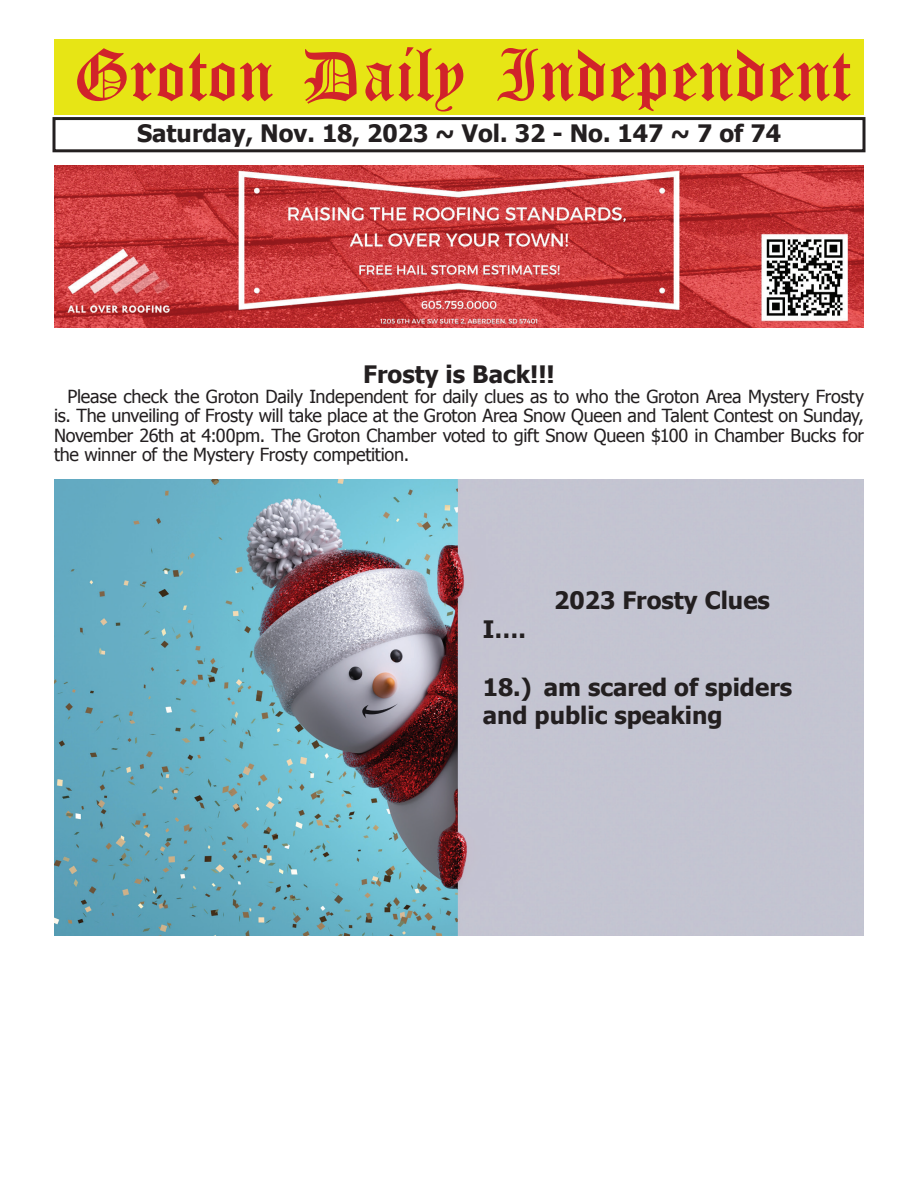
<style>
.page{position:relative;width:918px;height:1188px;background:#fff}
.page>*{position:absolute;margin:0;border:0;box-sizing:border-box;transform-origin:0 0}
.t1{font:54px "Old English Five";color:#d1232a}
.t2{font:700 24px/28.8px "Tahoma";color:#231f20}
.t3{font:18px/19.5px "Tahoma";letter-spacing:-.01em;color:#231f20;text-align:justify}
</style>
<div class="page">
<div style="left:52px;top:117px;width:814px;height:35px;border:3px solid #231f20"></div>
<div style="left:54px;top:40px;width:810px;height:75px;background:#e7e515"></div>
<img style="left:54px;top:165px;width:810px;height:162px">
<img style="left:54px;top:480px;width:810px;height:455px">
<h1 class="t1" style="left:73px;top:50px;width:779px">Groton Daily Independent</h1>
<h2 class="t2" style="left:137px;top:117px;width:645px">Saturday, Nov. 18, 2023 ~ Vol. 32 - No. 147 ~ 7 of 74</h2>
<h2 class="t2" style="left:363px;top:359px;width:193px">Frosty is Back!!!</h2>
<p class="t3" style="left:54px;top:386px;width:812px;text-indent:14px">Please check the Groton Daily Independent for daily clues as to who the Groton Area Mystery Frosty is. The unveiling of Frosty will take place at the Groton Area Snow Queen and Talent Contest on Sunday, November 26th at 4:00pm. The Groton Chamber voted to gift Snow Queen $100 in Chamber Bucks for the winner of the Mystery Frosty competition.</p>
<h2 class="t2" style="left:554px;top:585px;width:217px">2023 Frosty Clues</h2>
<h2 class="t2" style="left:483px;top:613px;width:45px">I….</h2>
<h2 class="t2" style="left:483px;top:671px;width:311px">18.) am scared of spiders and public speaking</h2>
</div>
